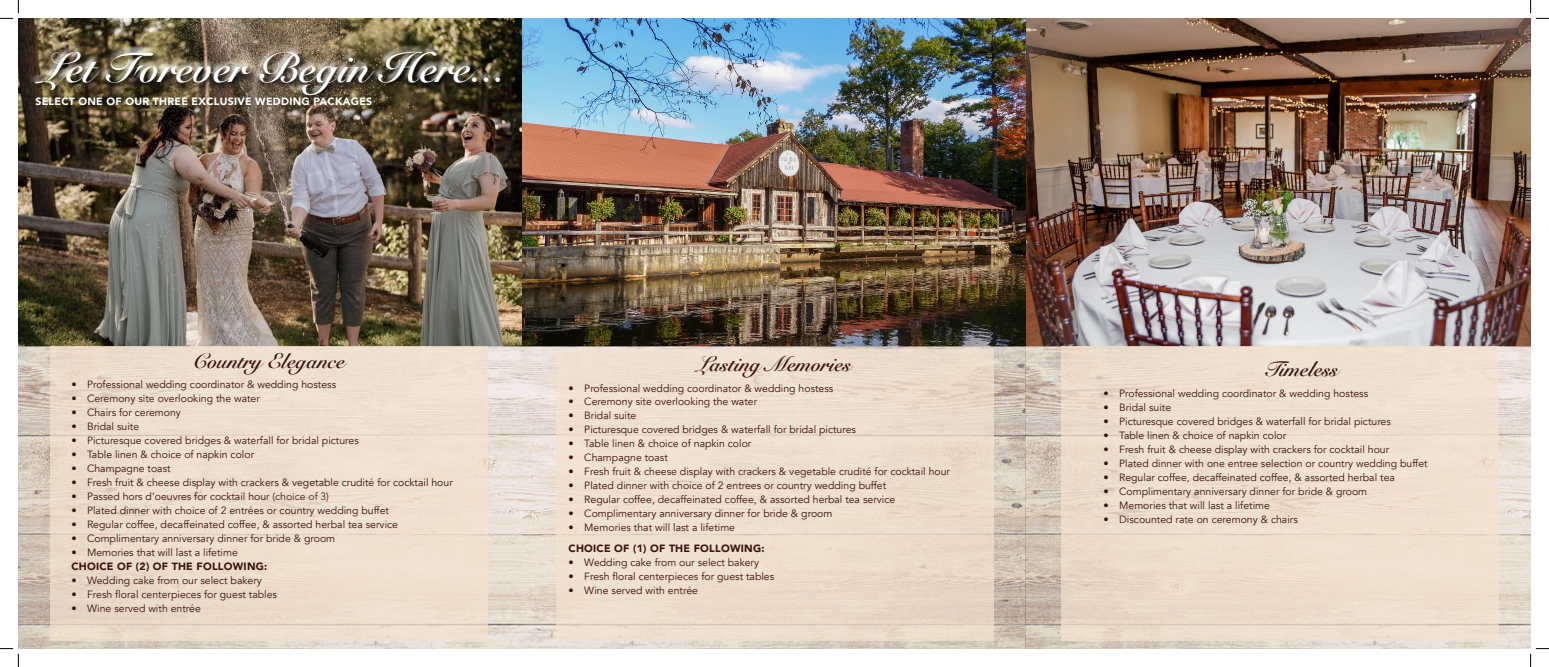
<style>
.page{position:relative;width:1549px;height:667px;background:#fff}
.page>*{position:absolute;margin:0;border:0;box-sizing:border-box;transform-origin:0 0}
.t1{font:700 42px "Snell Roundhand";color:#fff}
.t2{font:700 21px "Snell Roundhand";color:#391211}
.t3{font:700 21px "Snell Roundhand";color:#3a1110}
.t4{font:700 21px "Snell Roundhand";color:#381411}
.t5{font:10.5px "Avenir";color:#391211}
.t6{font:10.5px "Avenir";color:#3a1110}
.t7{font:10.5px "Avenir";color:#381411}
.t8{font:900 10.5px "Avenir";letter-spacing:.025em;color:#fff}
.t9{font:900 10.5px "Avenir";letter-spacing:.025em;color:#391211}
.t10{font:900 10.5px "Avenir";letter-spacing:.025em;color:#3a1110}
.s1{font-weight:300}
</style>
<div class="page">
<img style="left:18px;top:18px;width:1512px;height:630px">
<div style="left:37px;top:53px;width:474px;height:52px;background:#231f20;opacity:.75"></div>
<div style="left:29px;top:46px;width:476px;height:50px;background:#fff;opacity:.86"></div>
<div style="left:30px;top:48px;width:476px;height:53px;background:#231f20;opacity:.75"></div>
<div style="left:50px;top:346px;width:438px;height:295px;background:#f4e3d0"></div>
<div style="left:556px;top:350px;width:438px;height:291px;background:#eddece"></div>
<div style="left:1061px;top:347px;width:438px;height:294px;background:#f4e3d0"></div>
<svg style="left:0;top:0;width:19px;height:19px"></svg>
<svg style="left:0;top:648px;width:19px;height:19px"></svg>
<svg style="left:1530px;top:0;width:19px;height:19px"></svg>
<svg style="left:1530px;top:648px;width:19px;height:19px"></svg>
<h1 class="t1" style="left:42px;top:32px;width:465px">Let Forever Begin Here...</h1>
<p class="t8" style="left:35px;top:92px;width:338px">SELECT ONE OF OUR THREE EXCLUSIVE WEDDING PACKAGES</p>
<p class="t2" style="left:193px;top:343px;width:153px">Country Elegance</p>
<p class="t5" style="left:71px;top:378px;width:266px">• Professional wedding coordinator &amp; wedding hostess</p>
<p class="t5" style="left:71px;top:392px;width:190px">• Ceremony site overlooking the water</p>
<p class="t5" style="left:71px;top:406px;width:111px">• Chairs for ceremony</p>
<p class="t5" style="left:71px;top:420px;width:69px">• Bridal suite</p>
<p class="t5" style="left:71px;top:434px;width:289px">• Picturesque covered bridges &amp; waterfall for bridal pictures</p>
<p class="t5" style="left:71px;top:448px;width:184px">• Table linen &amp; choice of napkin color</p>
<p class="t5" style="left:71px;top:462px;width:101px">• Champagne toast</p>
<p class="t5" style="left:71px;top:476px;width:383px">• Fresh fruit &amp; cheese display with crackers &amp; vegetable crudité for cocktail hour</p>
<p class="t5" style="left:71px;top:490px;width:259px">• Passed hors d’oeuvres for cocktail hou<span class="s1">r (choice of 3)</span></p>
<p class="t5" style="left:71px;top:504px;width:319px">• Plated dinner with choice of 2 entrées or country wedding buffet</p>
<p class="t5" style="left:71px;top:518px;width:328px">• Regular coffee, decaffeinated coffee, &amp; assorted herbal tea service</p>
<p class="t5" style="left:71px;top:532px;width:265px">• Complimentary anniversary dinner for bride &amp; groom</p>
<p class="t5" style="left:71px;top:546px;width:168px">• Memories that will last a lifetime</p>
<p class="t9" style="left:71px;top:557px;width:197px">CHOICE OF (2) OF THE FOLLOWING:</p>
<p class="t5" style="left:71px;top:574px;width:192px">• Wedding cake from our select bakery</p>
<p class="t5" style="left:71px;top:588px;width:207px">• Fresh floral centerpieces for guest tables</p>
<p class="t5" style="left:71px;top:602px;width:131px">• Wine served with entrée</p>
<p class="t3" style="left:698px;top:346px;width:155px">Lasting Memories</p>
<p class="t6" style="left:568px;top:382px;width:266px">• Professional wedding coordinator &amp; wedding hostess</p>
<p class="t6" style="left:568px;top:395px;width:190px">• Ceremony site overlooking the water</p>
<p class="t6" style="left:568px;top:409px;width:69px">• Bridal suite</p>
<p class="t6" style="left:568px;top:423px;width:289px">• Picturesque covered bridges &amp; waterfall for bridal pictures</p>
<p class="t6" style="left:568px;top:437px;width:184px">• Table linen &amp; choice of napkin color</p>
<p class="t6" style="left:568px;top:451px;width:101px">• Champagne toast</p>
<p class="t6" style="left:568px;top:465px;width:383px">• Fresh fruit &amp; cheese display with crackers &amp; vegetable crudité for cocktail hour</p>
<p class="t6" style="left:568px;top:479px;width:319px">• Plated dinner with choice of 2 entrees or country wedding buffet</p>
<p class="t6" style="left:568px;top:493px;width:328px">• Regular coffee, decaffeinated coffee, &amp; assorted herbal tea service</p>
<p class="t6" style="left:568px;top:507px;width:265px">• Complimentary anniversary dinner for bride &amp; groom</p>
<p class="t6" style="left:568px;top:521px;width:168px">• Memories that will last a lifetime</p>
<p class="t10" style="left:568px;top:539px;width:197px">CHOICE OF (1) OF THE FOLLOWING:</p>
<p class="t6" style="left:568px;top:556px;width:192px">• Wedding cake from our select bakery</p>
<p class="t6" style="left:568px;top:570px;width:207px">• Fresh floral centerpieces for guest tables</p>
<p class="t6" style="left:568px;top:584px;width:131px">• Wine served with entrée</p>
<p class="t4" style="left:1264px;top:351px;width:75px">Timeless</p>
<p class="t7" style="left:1103px;top:387px;width:266px">• Professional wedding coordinator &amp; wedding hostess</p>
<p class="t7" style="left:1103px;top:401px;width:69px">• Bridal suite</p>
<p class="t7" style="left:1103px;top:415px;width:289px">• Picturesque covered bridges &amp; waterfall for bridal pictures</p>
<p class="t7" style="left:1103px;top:429px;width:184px">• Table linen &amp; choice of napkin color</p>
<p class="t7" style="left:1103px;top:443px;width:287px">• Fresh fruit &amp; cheese display with crackers for cocktail hour</p>
<p class="t7" style="left:1103px;top:457px;width:326px">• Plated dinner with one entree selection or country wedding buffet</p>
<p class="t7" style="left:1103px;top:471px;width:293px">• Regular coffee, decaffeinated coffee, &amp; assorted herbal tea</p>
<p class="t7" style="left:1103px;top:485px;width:265px">• Complimentary anniversary dinner for bride &amp; groom</p>
<p class="t7" style="left:1103px;top:499px;width:168px">• Memories that will last a lifetime</p>
<p class="t7" style="left:1103px;top:513px;width:196px">• Discounted rate on ceremony &amp; chairs</p>
</div>
